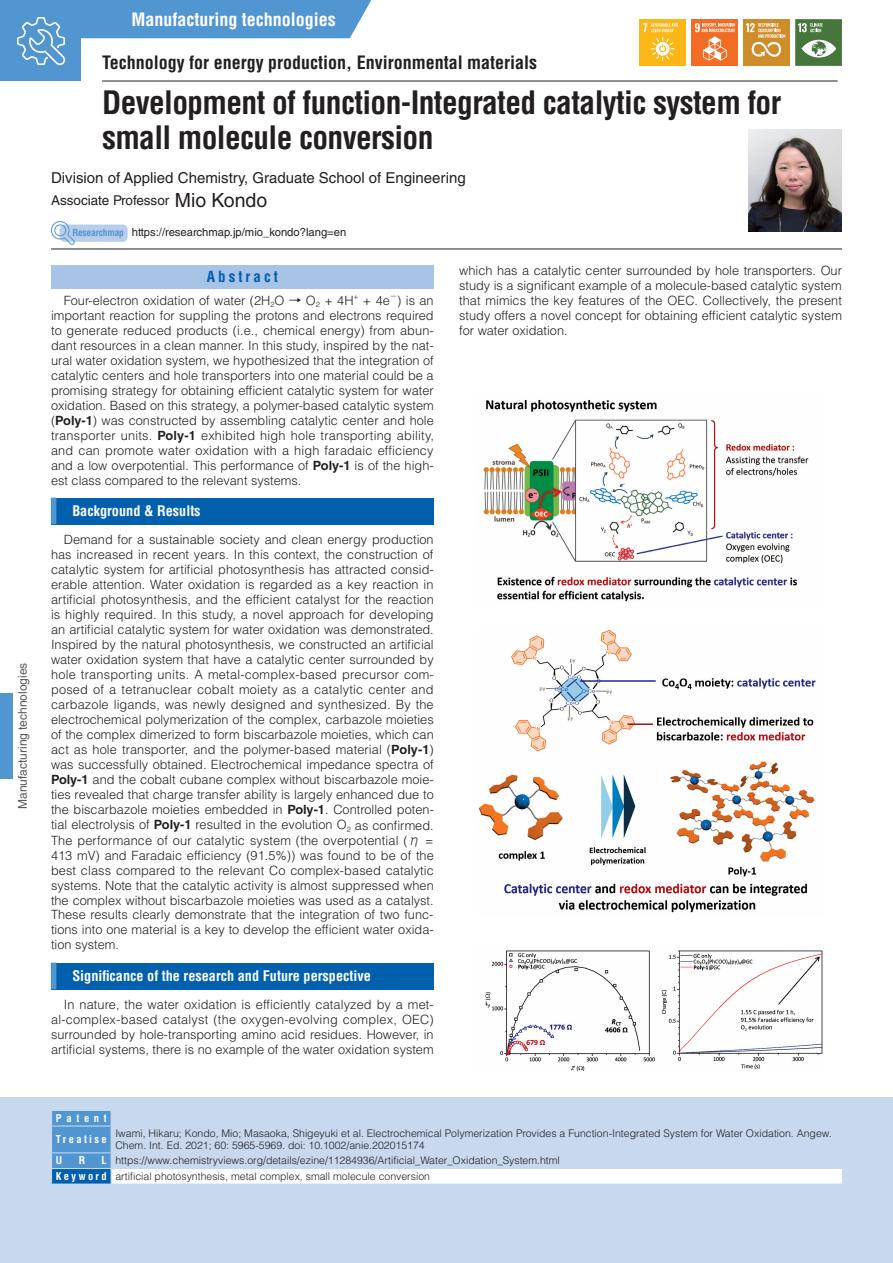
<style>
.page{position:relative;width:893px;height:1263px;background:#fff}
.page>*{position:absolute;margin:0;border:0;box-sizing:border-box;transform-origin:0 0}
.t1{font:700 condensed 31.5px/34.5px "Helvetica LT Std";letter-spacing:-.02em;color:#231f20}
.t2{font:700 condensed 18px "Helvetica LT Std";color:#231f20}
.t3{font:700 condensed 18px "Helvetica LT Std";color:#fff}
.t4{font:15px "Helvetica LT Std";color:#231f20}
.t5{font:700 condensed 15px "Helvetica LT Std";letter-spacing:.2em;color:#0160ae}
.t6{font:700 condensed 14.25px "Helvetica LT Std";color:#fff}
.t7{font:13.5px "Helvetica LT Std";color:#231f20}
.t8{font:300 12.75px/15px "Helvetica LT Std";color:#231f20;text-align:justify}
.t9{font:12px "Helvetica LT Std";color:#57585a}
.t10{font:11.25px "Helvetica LT Std";color:#231f20}
.t11{font:300 10.5px/11.2px "Helvetica LT Std";color:#231f20}
.t12{font:700 condensed 10.5px/21.3px "Helvetica LT Std";letter-spacing:.23em;color:#fff}
.t13{font:300 7.5px "Helvetica LT Std";color:#231f20}
.s1{font-size:19.5px}
.s2{font-weight:700;font-stretch:condensed;font-size:9.6px;color:#5296d1}
.s3{font-family:"Gothic MB101 Pr 6"}
.s4{font-weight:700}
.s5{font-family:"Gothic MB101 Pr 6 De";font-stretch:normal;font-size:26.55px;color:#5296d1}
.s6{font-weight:700;font-stretch:condensed;color:#fff}
</style>
<div class="page">
<div style="left:0;top:1097px;width:893px;height:166px;background:#c7d8ef"></div>
<div style="left:0;top:0;width:81px;height:81px;background:#5296d1"></div>
<hr style="left:892px;top:0;width:1px;height:81px;background:#5296d1">
<div style="left:81px;top:0;width:291px;height:38px;background:#5296d1"></div>
<svg style="left:17px;top:17px;width:48px;height:48px"></svg>
<hr style="left:102px;top:81px;width:736px;height:1px;background:#231f20">
<hr style="left:51px;top:249px;width:791px;height:1px;background:#231f20">
<img style="left:483px;top:400px;width:326px;height:202px">
<img style="left:479px;top:630px;width:337px;height:283px">
<img style="left:485px;top:950px;width:338px;height:122px">
<div style="left:51px;top:265px;width:383px;height:24px;background:#a7c3e5"></div>
<div style="left:51px;top:498px;width:383px;height:26px;background:#0160ae"></div>
<div style="left:51px;top:963px;width:383px;height:26px;background:#0160ae"></div>
<div style="left:743px;top:19px;width:47px;height:47px;background:#cf8d29"></div>
<svg style="left:746px;top:23px;width:39px;height:34px"></svg>
<div style="left:639px;top:19px;width:47px;height:47px;background:#fcb615"></div>
<svg style="left:643px;top:23px;width:35px;height:38px"></svg>
<div style="left:795px;top:19px;width:47px;height:47px;background:#46763b"></div>
<svg style="left:798px;top:23px;width:25px;height:9px"></svg>
<svg style="left:801px;top:40px;width:35px;height:18px"></svg>
<div style="left:691px;top:19px;width:47px;height:47px;background:#f36c24"></div>
<svg style="left:695px;top:23px;width:40px;height:38px"></svg>
<div style="left:111px;top:1168px;width:731px;height:16px;background:#fff"></div>
<hr style="left:111px;top:1183px;width:732px;height:1px;background:#c7d8ef">
<hr style="left:111px;top:1168px;width:732px;height:1px;background:#c7d8ef">
<svg style="left:51px;top:1111px;width:61px;height:72px;background:#4c91cc"></svg>
<div style="left:60px;top:225px;width:68px;height:17px;background:#b7cde9;border-radius:5px"></div>
<svg style="left:51px;top:221px;width:25px;height:24px"></svg>
<img style="left:748px;top:130px;width:94px;height:102px">
<div style="left:0;top:693px;width:13px;height:85px;background:#5296d1"></div>
<p class="t9" style="left:16px;top:809px;width:148px;rotate:-90deg">Manufacturing technologies</p>
<h2 class="t3" style="left:131px;top:8px;width:206px">Manufacturing technologies</h2>
<p class="t2" style="left:102px;top:51px;width:437px">Technology for energy production, Environmental materials</p>
<p class="t1" style="left:102px;top:85px;width:681px">Development of function-Integrated catalytic system for small molecule conversion</p>
<p class="t4" style="left:51px;top:169px;width:416px">Division of Applied Chemistry, Graduate School of Engineering</p>
<p class="t7" style="left:51px;top:193px;width:218px">Associate Professor <span class="s1">Mio Kondo</span></p>
<p class="t10" style="left:72px;top:226px;width:275px"><span class="s2">Researchmap</span> https://researchmap.jp/mio_kondo?lang=en</p>
<p class="t5" style="left:207px;top:267px;width:72px">Abstract</p>
<p class="t8" style="left:64px;top:292px;width:291px">Four-electron oxidation of water (2H<sub>2</sub>O <span class="s3">→</span> O<sub>2</sub> + 4H</p>
<p class="t13" style="left:354px;top:291px;width:6px">+</p>
<p class="t8" style="left:51px;top:292px;width:384px;text-indent:312px">+ 4e<sup>−</sup>) is an important reaction for suppling the protons and electrons required to generate reduced products (i.e., chemical energy) from abun&shy;dant resources in a clean manner. In this study, inspired by the nat&shy;ural water oxidation system, we hypothesized that the integration of catalytic centers and hole transporters into one material could be a promising strategy for obtaining efficient catalytic system for water oxidation. Based on this strategy, a polymer-based catalytic system (<span class="s4">Poly-1</span>) was constructed by assembling catalytic center and hole transporter units. <span class="s4">Poly-1</span> exhibited high hole transporting ability, and can promote water oxidation with a high faradaic efficiency and a low overpotential. This performance of <span class="s4">Poly-1</span> is of the high&shy;est class compared to the relevant systems.</p>
<p class="t6" style="left:51px;top:502px;width:151px"><span class="s5">▍</span> Background &amp; Results</p>
<p class="t8" style="left:51px;top:532px;width:384px;text-indent:13px">Demand for a sustainable society and clean energy production has increased in recent years. In this context, the construction of catalytic system for artificial photosynthesis has attracted consid&shy;erable attention. Water oxidation is regarded as a key reaction in artificial photosynthesis, and the efficient catalyst for the reaction is highly required. In this study, a novel approach for developing an artificial catalytic system for water oxidation was demonstrated.<br>Inspired by the natural photosynthesis, we constructed an artificial water oxidation system that have a catalytic center surrounded by hole transporting units. A metal-complex-based precursor com&shy;posed of a tetranuclear cobalt moiety as a catalytic center and carbazole ligands, was newly designed and synthesized. By the electrochemical polymerization of the complex, carbazole moieties of the complex dimerized to form biscarbazole moieties, which can act as hole transporter, and the polymer-based material (<span class="s4">Poly-1</span>) was successfully obtained. Electrochemical impedance spectra of <span class="s4">Poly-1</span> and the cobalt cubane complex without biscarbazole moie&shy;ties revealed that charge transfer ability is largely enhanced due to the biscarbazole moieties embedded in <span class="s4">Poly-1</span>. Controlled poten&shy;tial electrolysis of <span class="s4">Poly-1</span> resulted in the evolution O<sub>2</sub> as confirmed.<br>The performance of our catalytic system (the overpotential (<span class="s3">η</span> = 413 mV) and Faradaic efficiency (91.5%)) was found to be of the best class compared to the relevant Co complex-based catalytic systems. Note that the catalytic activity is almost suppressed when the complex without biscarbazole moieties was used as a catalyst.<br>These results clearly demonstrate that the integration of two func&shy;tions into one material is a key to develop the efficient water oxida&shy;tion system.</p>
<p class="t6" style="left:51px;top:967px;width:321px"><span class="s5">▍</span> Significance of the research and Future perspective</p>
<p class="t8" style="left:51px;top:997px;width:384px;text-indent:13px">In nature, the water oxidation is efficiently catalyzed by a met&shy;al-complex-based catalyst (the oxygen-evolving complex, OEC) surrounded by hole-transporting amino acid residues. However, in artificial systems, there is no example of the water oxidation system</p>
<p class="t8" style="left:459px;top:263px;width:384px">which has a catalytic center surrounded by hole transporters. Our study is a significant example of a molecule-based catalytic system that mimics the key features of the OEC. Collectively, the present study offers a novel concept for obtaining efficient catalytic system for water oxidation.</p>
<p class="t12" style="left:56px;top:1107px;width:53px">Patent<br>Treatise</p>
<p class="t11" style="left:115px;top:1128px;width:718px">Iwami, Hikaru; Kondo, Mio; Masaoka, Shigeyuki et al. Electrochemical Polymerization Provides a Function-Integrated System for Water Oxidation. Angew.<br>Chem. Int. Ed. 2021; 60: 5965-5969. doi: 10.1002/anie.202015174</p>
<p class="t12" style="left:56px;top:1149px;width:8px">U</p>
<p class="t12" style="left:79px;top:1149px;width:8px">R</p>
<p class="t11" style="left:56px;top:1152px;width:506px;line-height:15.6px;text-indent:46px"><span class="s6">L</span> https://www.chemistryviews.org/details/ezine/11284936/Artificial_Water_Oxidation_System.html<br><span class="s6">K e y w o r d</span> artificial photosynthesis, metal complex, small molecule conversion</p>
</div>
